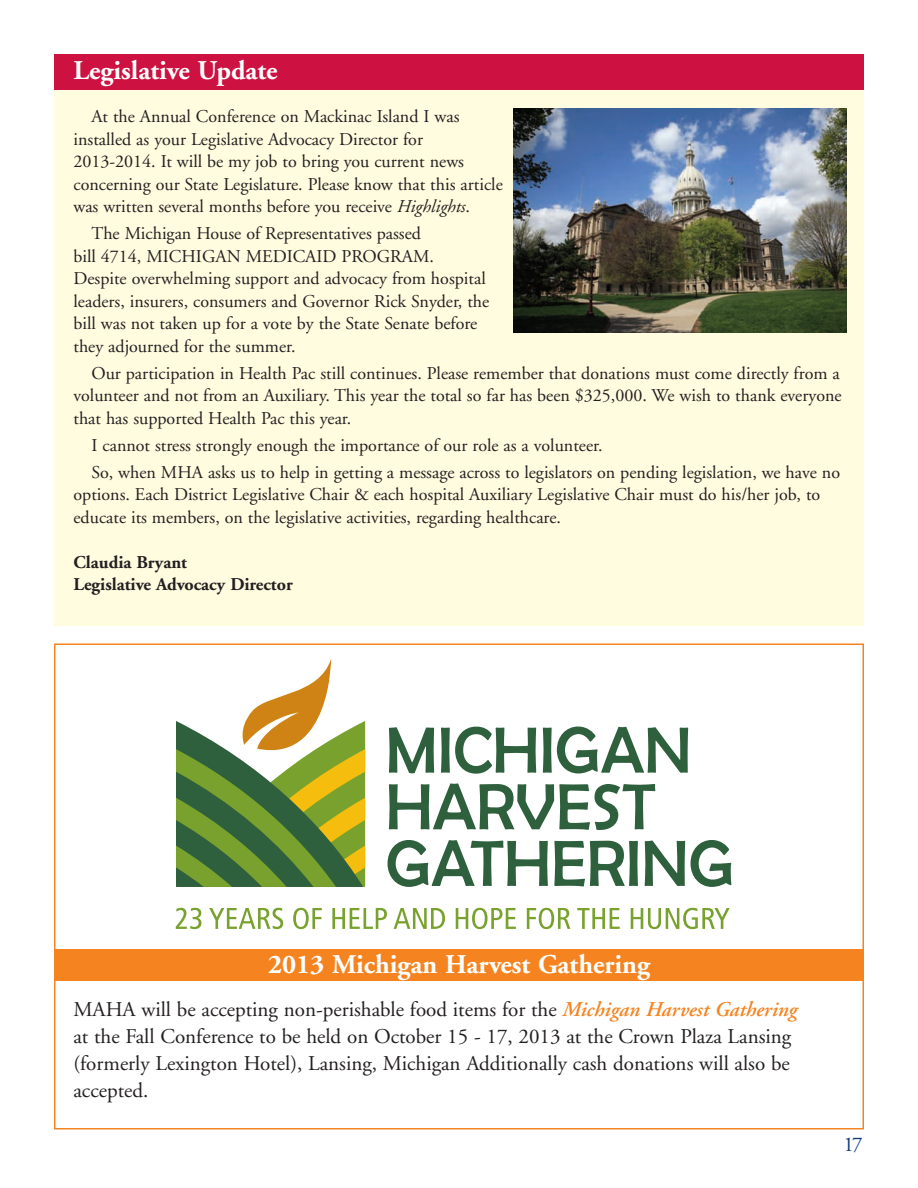
<style>
.page{position:relative;width:918px;height:1188px;background:#fff}
.page>*{position:absolute;margin:0;border:0;box-sizing:border-box;transform-origin:0 0}
.t1{font:700 27px "Adobe Garamond";color:#fff}
.t2{font:21px/27px "Adobe Garamond";color:#231f20}
.t3{font:21px "Adobe Garamond";color:#113880}
.t4{font:18px/22.5px "Adobe Garamond";color:#231f20}
.t5{font:700 18px/22.5px "Adobe Garamond";color:#231f20}
.s1{font-style:italic}
.s2{font-weight:600;font-style:italic;color:#f58420}
</style>
<div class="page">
<svg style="left:176px;top:659px;width:189px;height:228px"></svg>
<svg style="left:389px;top:727px;width:45px;height:46px"></svg>
<svg style="left:441px;top:727px;width:95px;height:47px"></svg>
<svg style="left:389px;top:783px;width:266px;height:47px"></svg>
<svg style="left:554px;top:841px;width:84px;height:46px"></svg>
<svg style="left:645px;top:841px;width:40px;height:45px"></svg>
<svg style="left:691px;top:840px;width:40px;height:47px"></svg>
<svg style="left:388px;top:840px;width:160px;height:47px"></svg>
<svg style="left:543px;top:727px;width:145px;height:46px"></svg>
<svg style="left:176px;top:908px;width:25px;height:21px"></svg>
<svg style="left:209px;top:908px;width:74px;height:21px"></svg>
<svg style="left:293px;top:908px;width:29px;height:21px"></svg>
<svg style="left:332px;top:908px;width:55px;height:21px"></svg>
<svg style="left:394px;top:908px;width:51px;height:21px"></svg>
<svg style="left:456px;top:908px;width:60px;height:21px"></svg>
<svg style="left:527px;top:908px;width:43px;height:21px"></svg>
<svg style="left:577px;top:908px;width:43px;height:21px"></svg>
<svg style="left:631px;top:908px;width:99px;height:21px"></svg>
<div style="left:54px;top:949px;width:810px;height:31px;background:#f58420"></div>
<div style="left:54px;top:54px;width:810px;height:572px;background:#fffce0"></div>
<div style="left:54px;top:54px;width:810px;height:36px;background:#cd1141"></div>
<img style="left:513px;top:108px;width:333px;height:225px">
<h1 class="t1" style="left:74px;top:56px;width:206px">Legislative Update</h1>
<p class="t4" style="left:74px;top:106px;width:431px;text-indent:18px">At the Annual Conference on Mackinac Island I was installed as your Legislative Advocacy Director for 2013-2014. It will be my job to bring you current news concerning our State Legislature. Please know that this article was written several months before you receive <span class="s1">Highlights</span>.</p>
<p class="t4" style="left:74px;top:223px;width:417px;text-indent:18px">The Michigan House of Representatives passed<br>bill 4714, MICHIGAN MEDICAID PROGRAM.<br>Despite overwhelming support and advocacy from hospital leaders, insurers, consumers and Governor Rick Snyder, the bill was not taken up for a vote by the State Senate before they adjourned for the summer.</p>
<p class="t4" style="left:74px;top:362px;width:770px;text-align:justify;text-indent:18px">Our participation in Health Pac still continues. Please remember that donations must come directly from a volunteer and not from an Auxiliary. This year the total so far has been $325,000. We wish to thank everyone that has supported Health Pac this year.</p>
<p class="t4" style="left:92px;top:432px;width:750px;line-height:27px">I cannot stress strongly enough the importance of our role as a volunteer.<br>So, when MHA asks us to help in getting a message across to legislators on pending legislation, we have no</p>
<p class="t4" style="left:74px;top:484px;width:748px">options. Each District Legislative Chair &amp; each hospital Auxiliary Legislative Chair must do his/her job, to educate its members, on the legislative activities, regarding healthcare.</p>
<p class="t5" style="left:74px;top:551px;width:221px">Claudia Bryant<br>Legislative Advocacy Director</p>
<h1 class="t1" style="left:268px;top:949px;width:383px">2013 Michigan Harvest Gathering</h1>
<p class="t2" style="left:73px;top:997px;width:725px">MAHA will be accepting non-perishable food items for the <span class="s2">Michigan Harvest Gathering </span>at the Fall Conference to be held on October 15 - 17, 2013 at the Crown Plaza Lansing (formerly Lexington Hotel), Lansing, Michigan Additionally cash donations will also be accepted.</p>
<p class="t3" style="left:844px;top:1133px;width:20px">17</p>
</div>
